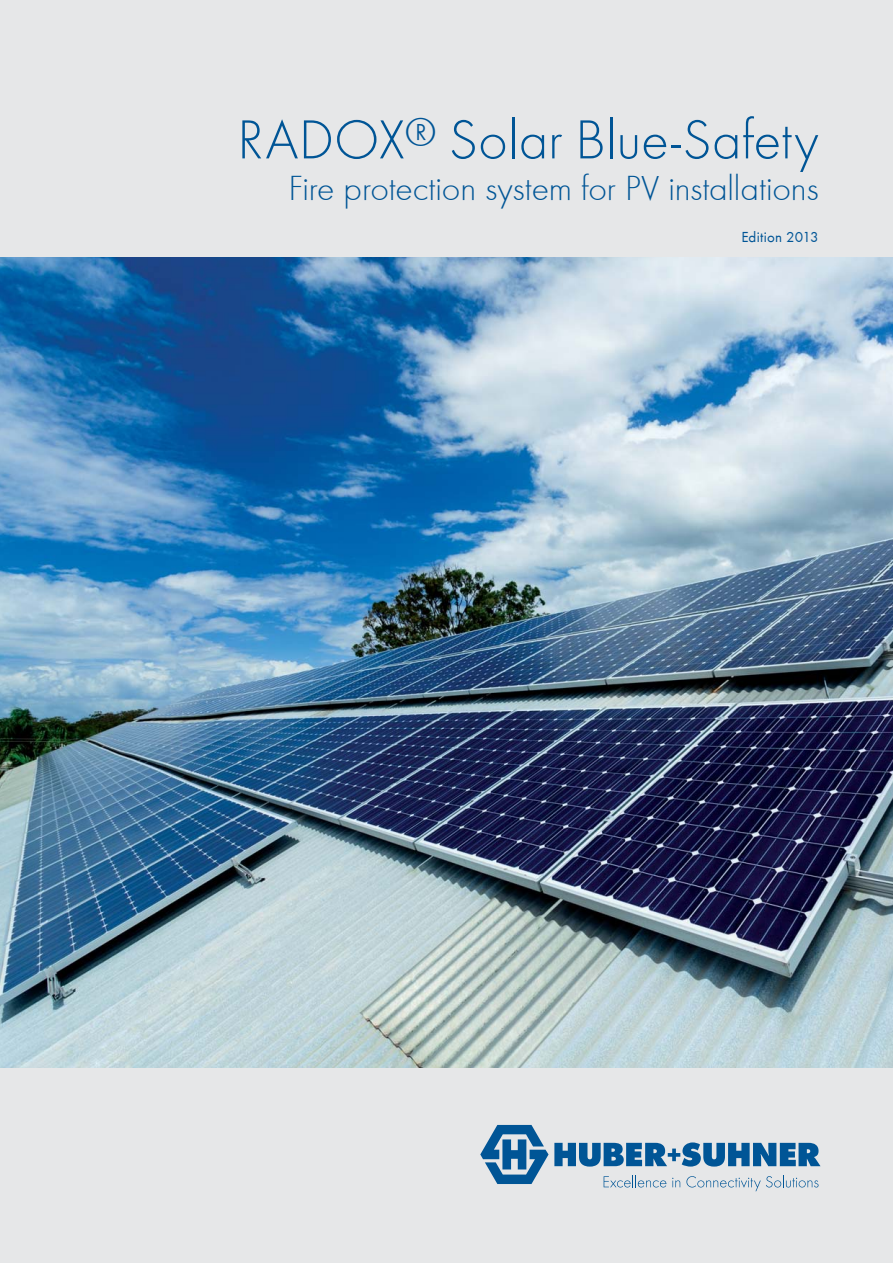
<style>
.page{position:relative;width:893px;height:1263px;background:#e6e7e8}
.page>*{position:absolute;margin:0;border:0;box-sizing:border-box;transform-origin:0 0}
.t1{font:300 57px "Futura T";letter-spacing:.005em;color:#005596}
.t2{font:300 36px "Futura T";letter-spacing:-.005em;color:#005596}
.t3{font:15px "Futura T Boo";letter-spacing:.015em;color:#005596}
</style>
<div class="page">
<img style="left:0;top:257px;width:893px;height:810px">
<svg style="left:604px;top:1175px;width:62px;height:13px"></svg>
<svg style="left:672px;top:1178px;width:8px;height:9px"></svg>
<svg style="left:686px;top:1175px;width:132px;height:16px"></svg>
<svg style="left:554px;top:1142px;width:266px;height:25px"></svg>
<svg style="left:480px;top:1125px;width:68px;height:59px"></svg>
<h1 class="t1" style="left:237px;top:104px;width:583px">RADOX<sup>®</sup> Solar Blue-Safety</h1>
<p class="t2" style="left:288px;top:166px;width:532px">Fire protection system for PV installations</p>
<p class="t3" style="left:741px;top:228px;width:79px">Edition 2013</p>
</div>
